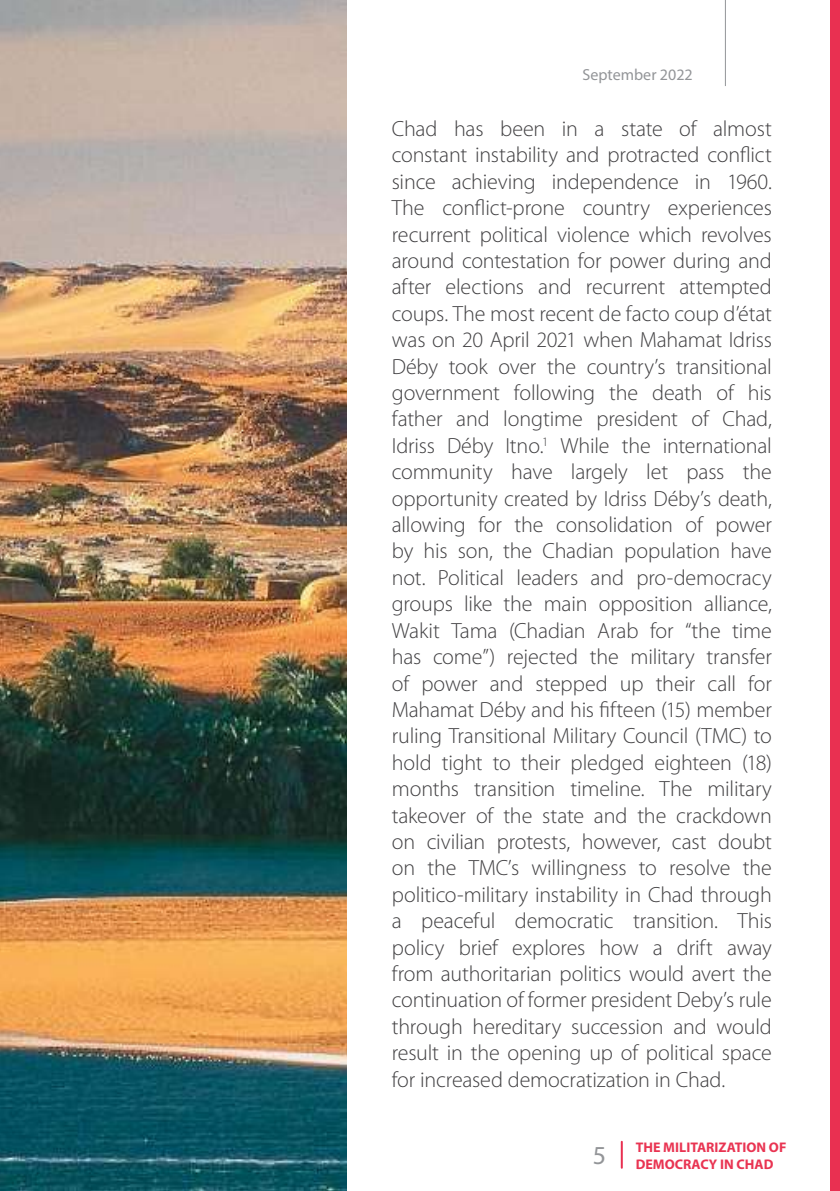
<style>
.page{position:relative;width:840px;height:1191px;background:#fff}
.page>*{position:absolute;margin:0;border:0;box-sizing:border-box;transform-origin:0 0}
.t1{font:26px "Myriad Pro";color:#939598}
.t2{font:300 22px/26.4px "Myriad Pro";letter-spacing:-.01em;color:#414042;text-align:justify}
.t3{font:16px "Myriad Pro";color:#939598}
.t4{font:700 14px/16.8px "Myriad Pro";color:#e93452}
</style>
<div class="page">
<div style="left:830px;top:0;width:9px;height:1191px;background:#e93051"></div>
<hr style="left:724px;top:0;width:1px;height:86px;background:#939598">
<hr style="left:620px;top:1141px;width:2px;height:26px;background:#e93051">
<img style="left:0;top:0;width:346px;height:1191px">
<p class="t3" style="left:582px;top:65px;width:112px">September 2022</p>
<p class="t2" style="left:391px;top:115px;width:381px">Chad has been in a state of almost constant instability and protracted conflict since achieving independence in 1960.<br>The conflict-prone country experiences recurrent political violence which revolves around contestation for power during and after elections and recurrent attempted coups. The most recent de facto coup d’état was on 20 April 2021 when Mahamat Idriss Déby took over the country’s transitional government following the death of his father and longtime president of Chad, Idriss Déby Itno.<sup>1</sup> While the international community have largely let pass the opportunity created by Idriss Déby’s death, allowing for the consolidation of power by his son, the Chadian population have not. Political leaders and pro-democracy groups like the main opposition alliance, Wakit Tama (Chadian Arab for “the time has come”) rejected the military transfer of power and stepped up their call for Mahamat Déby and his fifteen (15) member ruling Transitional Military Council (TMC) to hold tight to their pledged eighteen (18) months transition timeline. The military takeover of the state and the crackdown on civilian protests, however, cast doubt on the TMC’s willingness to resolve the politico-military instability in Chad through a peaceful democratic transition. This policy brief explores how a drift away from authoritarian politics would avert the continuation of former president Deby’s rule through hereditary succession and would result in the opening up of political space for increased democratization in Chad.</p>
<p class="t1" style="left:592px;top:1139px;width:15px">5</p>
<p class="t4" style="left:635px;top:1138px;width:152px">THE MILITARIZATION OF<br>DEMOCRACY IN CHAD</p>
</div>
